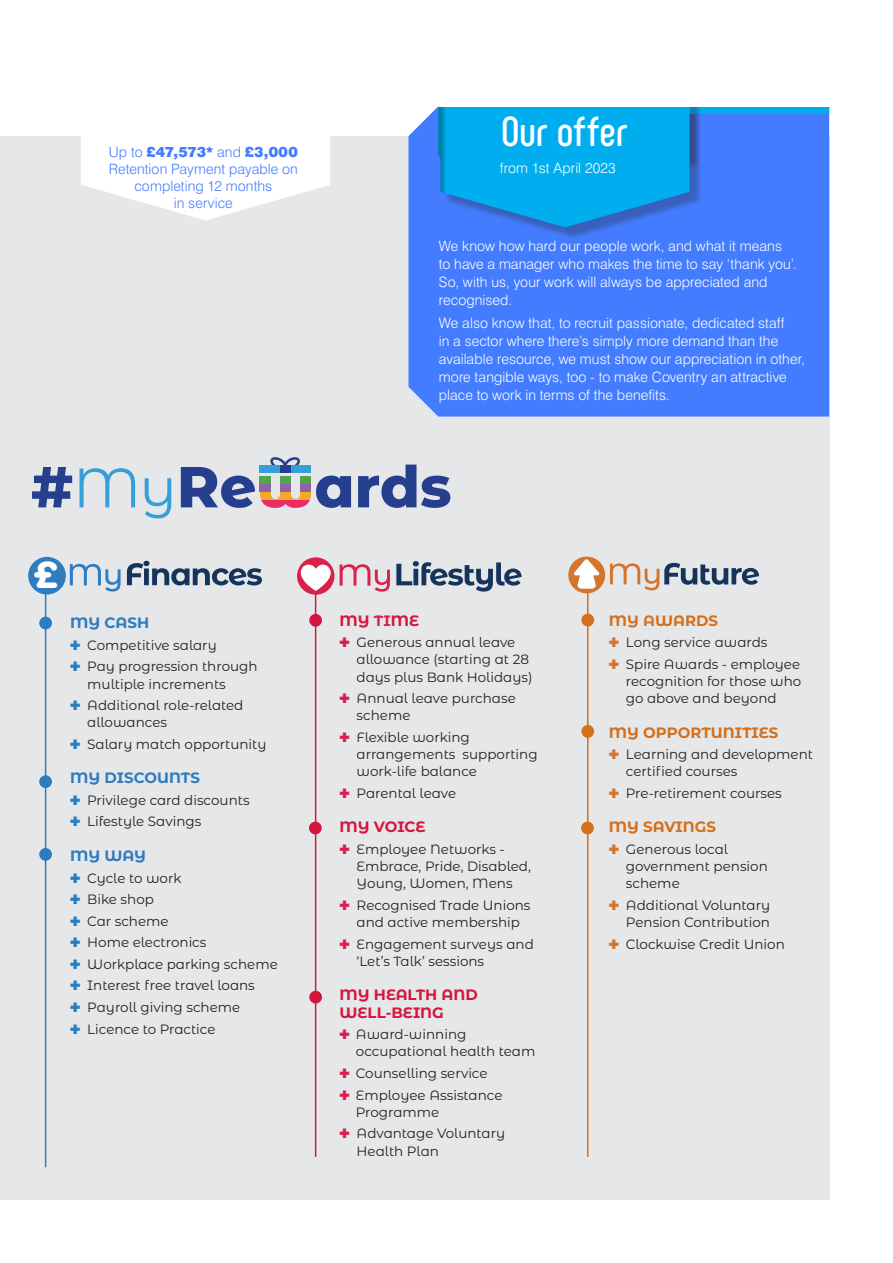
<style>
.page{position:relative;width:893px;height:1263px;background:#fff}
.page>*{position:absolute;margin:0;border:0;box-sizing:border-box;transform-origin:0 0}
.t1{font:700 42px "Phenomena";letter-spacing:-.005em;color:#fff}
.t2{font:39.15px "VAG Rundschrift D";color:#fff}
.t3{font:700 15px/17.2px "Montserrat Alternates";color:#d6153f}
.t4{font:700 15px "Montserrat Alternates";color:#d56f1a}
.t5{font:700 15px "Montserrat Alternates";color:#2f7bbf}
.t6{font:300 14.25px/18px "Swiss 721 BT";letter-spacing:.005em;color:#fff}
.t7{font:300 14.25px/17.1px "Swiss 721 BT";letter-spacing:.005em;color:#437cff;text-align:center}
.t8{font:13.5px/17.2px "Montserrat Alternates";color:#231f20}
.s1{font-weight:900}
.s2{color:#267ec1}
.s3{color:#da1f4b}
.s4{color:#d4732b}
</style>
<div class="page">
<div style="left:0;top:136px;width:829px;height:1063px;background:#e6e7e9"></div>
<div style="left:408px;top:109px;width:421px;height:308px;background:#437cff"></div>
<svg style="left:81px;top:136px;width:249px;height:84px"></svg>
<div style="left:681px;top:106px;width:148px;height:8px;background:#00aeef"></div>
<svg style="left:32px;top:467px;width:40px;height:40px"></svg>
<svg style="left:80px;top:468px;width:55px;height:39px"></svg>
<svg style="left:145px;top:478px;width:26px;height:40px"></svg>
<svg style="left:358px;top:465px;width:92px;height:43px"></svg>
<svg style="left:181px;top:457px;width:170px;height:51px"></svg>
<div style="left:300px;top:484px;width:11px;height:8px;background:#9062a9"></div>
<div style="left:260px;top:484px;width:11px;height:8px;background:#9062a9"></div>
<div style="left:280px;top:484px;width:11px;height:8px;background:#9062a9"></div>
<div style="left:300px;top:476px;width:11px;height:8px;background:#53a44d"></div>
<div style="left:260px;top:476px;width:11px;height:8px;background:#53a44d"></div>
<div style="left:280px;top:476px;width:11px;height:8px;background:#53a44d"></div>
<svg style="left:610px;top:563px;width:149px;height:27px"></svg>
<div style="left:568px;top:557px;width:37px;height:36px;background:#d5742c;border-radius:50%"></div>
<svg style="left:574px;top:559px;width:25px;height:30px"></svg>
<svg style="left:340px;top:564px;width:50px;height:28px"></svg>
<svg style="left:396px;top:561px;width:126px;height:31px"></svg>
<div style="left:297px;top:557px;width:37px;height:38px;background:#da2149;border-radius:50%"></div>
<svg style="left:300px;top:564px;width:31px;height:27px"></svg>
<svg style="left:70px;top:564px;width:51px;height:27px"></svg>
<svg style="left:127px;top:561px;width:135px;height:24px"></svg>
<div style="left:28px;top:557px;width:38px;height:37px;background:#2e7dc1;border-radius:50%"></div>
<hr style="left:45px;top:593px;width:1px;height:574px;background:#2f7bbf">
<hr style="left:315px;top:593px;width:1px;height:564px;background:#d6153f">
<hr style="left:587px;top:593px;width:1px;height:564px;background:#d56f1a">
<div style="left:39px;top:617px;width:13px;height:12px;background:#2f7bbf;border-radius:50%"></div>
<div style="left:39px;top:775px;width:13px;height:13px;background:#2f7bbf;border-radius:50%"></div>
<div style="left:39px;top:848px;width:13px;height:13px;background:#2f7bbf;border-radius:50%"></div>
<div style="left:309px;top:614px;width:13px;height:13px;background:#d6153f;border-radius:50%"></div>
<div style="left:309px;top:822px;width:13px;height:12px;background:#d6153f;border-radius:50%"></div>
<div style="left:309px;top:991px;width:13px;height:12px;background:#d6153f;border-radius:50%"></div>
<div style="left:581px;top:822px;width:13px;height:12px;background:#d56f1a;border-radius:50%"></div>
<div style="left:581px;top:725px;width:13px;height:13px;background:#d56f1a;border-radius:50%"></div>
<div style="left:581px;top:614px;width:13px;height:12px;background:#d56f1a;border-radius:50%"></div>
<div style="left:444px;top:91px;width:259px;height:149px;background:#231f20;opacity:.3"></div>
<div style="left:437px;top:87px;width:254px;height:142px;background:#231f20;opacity:.3"></div>
<div style="left:429px;top:39px;width:420px;height:67px;background:#fff"></div>
<p class="t7" style="left:109px;top:143px;width:191px">Up to <span class="s1">£47,573*</span> and <span class="s1">£3,000<br></span>Retention Payment payable on completing 12 months<br>in service</p>
<p class="t1" style="left:501px;top:106px;width:128px">Our offer</p>
<p class="t6" style="left:500px;top:159px;width:117px">from 1st April 2023</p>
<p class="t6" style="left:439px;top:237px;width:359px">We know how hard our people work, and what it means to have a manager who makes the time to say ‘thank you’.<br>So, with us, your work will always be appreciated and recognised.</p>
<p class="t6" style="left:439px;top:313px;width:368px">We also know that, to recruit passionate, dedicated staff<br>in a sector where there’s simply more demand than the available resource, we must show our appreciation in other, more tangible ways, too - to make Coventry an attractive place to work in terms of the benefits.</p>
<p class="t2" style="left:34px;top:552px;width:25px">£</p>
<p class="t5" style="left:70px;top:612px;width:80px">MY C<span class="s2">AS</span>H</p>
<p class="t8" style="left:70px;top:636px;width:148px"><span class="s2">✚</span> Competitive salary</p>
<p class="t8" style="left:87px;top:657px;width:172px;text-indent:-17px"><span class="s2">✚</span> Pay progression through multiple increments</p>
<p class="t8" style="left:87px;top:696px;width:158px;text-indent:-17px"><span class="s2">✚</span> Additional role-related allowances</p>
<p class="t8" style="left:70px;top:735px;width:198px"><span class="s2">✚</span> Salary match opportunity</p>
<p class="t5" style="left:70px;top:767px;width:131px">MY DISCOUNTS</p>
<p class="t8" style="left:70px;top:791px;width:181px"><span class="s2">✚</span> Privilege card discounts</p>
<p class="t8" style="left:70px;top:812px;width:133px"><span class="s2">✚</span> Lifestyle Savings</p>
<p class="t5" style="left:70px;top:845px;width:77px">MY WAY</p>
<p class="t8" style="left:70px;top:869px;width:113px"><span class="s2">✚</span> Cycle to work</p>
<p class="t8" style="left:70px;top:890px;width:85px"><span class="s2">✚</span> Bike shop</p>
<p class="t8" style="left:70px;top:912px;width:100px"><span class="s2">✚</span> Car scheme</p>
<p class="t8" style="left:70px;top:933px;width:138px"><span class="s2">✚</span> Home electronics</p>
<p class="t8" style="left:70px;top:955px;width:209px"><span class="s2">✚</span> Workplace parking scheme</p>
<p class="t8" style="left:70px;top:976px;width:186px"><span class="s2">✚</span> Interest free travel loans</p>
<p class="t8" style="left:70px;top:998px;width:172px"><span class="s2">✚</span> Payroll giving scheme</p>
<p class="t8" style="left:70px;top:1020px;width:147px"><span class="s2">✚</span> Licence to Practice</p>
<p class="t3" style="left:340px;top:611px;width:81px">MY <span class="s3">TI</span>ME</p>
<p class="t8" style="left:357px;top:633px;width:177px;text-indent:-17px"><span class="s3">✚</span> Generous annual leave allowance (starting at 28 days plus Bank Holidays)</p>
<p class="t8" style="left:357px;top:689px;width:161px;text-indent:-17px"><span class="s3">✚</span> Annual leave purchase scheme</p>
<p class="t8" style="left:357px;top:728px;width:183px;text-indent:-17px"><span class="s3">✚</span> Flexible working arrangements supporting work-life balance</p>
<p class="t8" style="left:340px;top:784px;width:118px"><span class="s3">✚</span> Parental leave</p>
<p class="t3" style="left:340px;top:818px;width:87px">MY VOICE</p>
<p class="t8" style="left:357px;top:840px;width:176px;text-indent:-17px"><span class="s3">✚</span> Employee Networks -<br>Embrace, Pride, Disabled,<br>Young, Women, Mens</p>
<p class="t8" style="left:340px;top:896px;width:192px;text-align:center"><span class="s3">✚</span> Recognised Trade Unions and active membership</p>
<p class="t8" style="left:357px;top:935px;width:179px;text-indent:-17px"><span class="s3">✚</span> Engagement surveys and ‘Let’s Talk’ sessions</p>
<p class="t3" style="left:340px;top:986px;width:140px">MY HEALTH AND<br>WELL-BEING</p>
<p class="t8" style="left:356px;top:1025px;width:181px;text-indent:-16px"><span class="s3">✚</span> Award-winning occupational health team</p>
<p class="t8" style="left:340px;top:1064px;width:150px"><span class="s3">✚</span> Counselling service</p>
<p class="t8" style="left:356px;top:1085px;width:148px;text-indent:-16px"><span class="s3">✚</span> Employee Assistance<br>Programme</p>
<p class="t8" style="left:357px;top:1124px;width:150px;text-indent:-17px"><span class="s3">✚</span> Advantage Voluntary<br>Health Plan</p>
<p class="t4" style="left:609px;top:609px;width:111px">M<span class="s4">Y A</span>WARDS</p>
<p class="t8" style="left:609px;top:633px;width:160px"><span class="s4">✚</span> Long service awards</p>
<p class="t8" style="left:626px;top:655px;width:177px;text-align:justify;text-indent:-17px"><span class="s4">✚</span> Spire Awards - employee recognition for those who go above and beyond</p>
<p class="t4" style="left:609px;top:721px;width:171px">MY OPPORTUNITIES</p>
<p class="t8" style="left:626px;top:745px;width:189px;text-indent:-17px"><span class="s4">✚</span> Learning and development certified courses</p>
<p class="t8" style="left:609px;top:784px;width:174px"><span class="s4">✚</span> Pre-retirement courses</p>
<p class="t4" style="left:609px;top:816px;width:109px">MY SAVINGS</p>
<p class="t8" style="left:626px;top:840px;width:143px;text-indent:-17px"><span class="s4">✚</span> Generous local government pension scheme</p>
<p class="t8" style="left:609px;top:896px;width:163px;text-align:right"><span class="s4">✚</span> Additional Voluntary<br>Pension Contribution</p>
<p class="t8" style="left:609px;top:935px;width:177px"><span class="s4">✚</span> Clockwise Credit Union</p>
</div>
